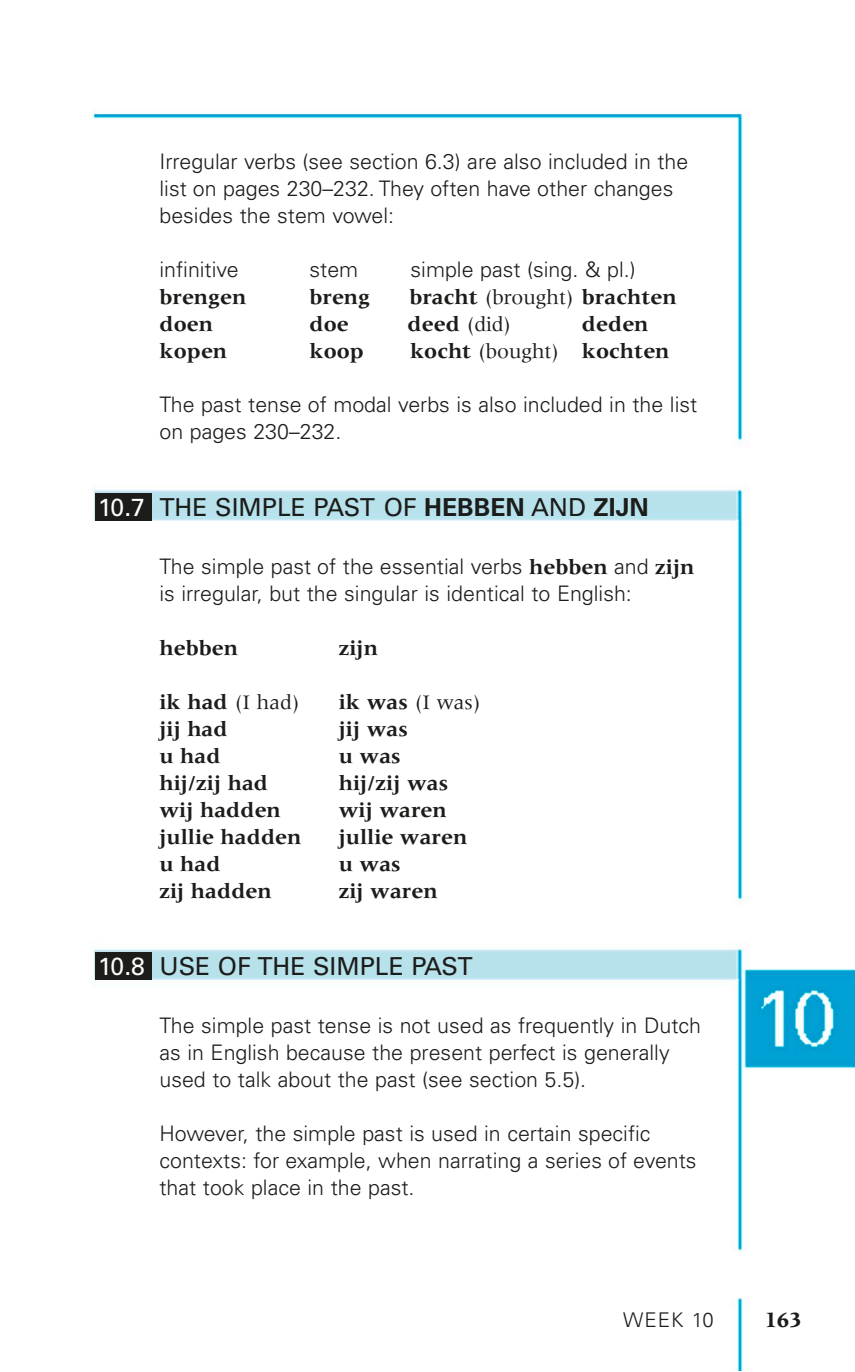
<style>
.page{position:relative;width:855px;height:1372px;background:#fff}
.page>*{position:absolute;margin:0;border:0;box-sizing:border-box;transform-origin:0 0}
.t1{font:24.75px "Univers LT Pro 55 Roman";color:#1c1c1a}
.t2{font:700 22.5px "Meridien LT Pro";color:#1c1c1a}
.t3{font:300 21.38px/27px "Univers LT Pro 45";color:#1c1c1a}
.t4{font:700 21.38px "Meridien LT Pro";color:#1c1c1a}
.t5{font:21.38px "Meridien LT Pro";color:#1c1c1a}
.t6{font:300 20.25px "Univers LT Pro 45";letter-spacing:.05em;color:#1c1c1a}
.s1{font-weight:400}
.s2{font-weight:700}
.s3{color:#fdfdfd}
.s4{font-family:"Univers LT Pro 65";font-weight:700}
.s5{font-family:"Meridien LT Pro";font-weight:700}
</style>
<div class="page">
<img style="left:91px;top:110px;width:764px;height:1260px">
<div style="left:96px;top:952px;width:56px;height:27px;background:#1c1c1a"></div>
<div style="left:96px;top:493px;width:56px;height:27px;background:#1c1c1a"></div>
<p class="t3" style="left:159px;top:147px;width:530px">Irregular verbs (see section 6.3) are also included in the list on pages 230–232. They often have other changes besides the stem vowel:</p>
<p class="t3" style="left:159px;top:255px;width:81px">infinitive</p>
<p class="t3" style="left:309px;top:255px;width:50px">stem</p>
<p class="t3" style="left:410px;top:255px;width:226px">simple past (sing. &amp; pl.)</p>
<p class="t4" style="left:159px;top:284px;width:88px">brengen</p>
<p class="t4" style="left:309px;top:284px;width:62px">breng</p>
<p class="t4" style="left:409px;top:284px;width:269px">bracht <span class="s1">(brought)</span> brachten</p>
<p class="t4" style="left:159px;top:311px;width:55px">doen</p>
<p class="t4" style="left:309px;top:311px;width:41px">doe</p>
<p class="t5" style="left:407px;top:311px;width:105px"><span class="s2">deed</span> (did)</p>
<p class="t4" style="left:582px;top:311px;width:68px">deden</p>
<p class="t4" style="left:159px;top:338px;width:69px">kopen</p>
<p class="t4" style="left:309px;top:338px;width:56px">koop</p>
<p class="t4" style="left:410px;top:338px;width:261px">kocht <span class="s1">(bought)</span> kochten</p>
<p class="t3" style="left:159px;top:390px;width:539px">The past tense of modal verbs is also included in the list on pages 230–232.</p>
<p class="t1" style="left:98px;top:489px;width:552px"><span class="s3">10.7</span> THE SIMPLE PAST OF <span class="s4">HEBBEN</span> AND <span class="s4">ZIJN</span></p>
<p class="t3" style="left:159px;top:552px;width:536px">The simple past of the essential verbs <span class="s5">hebben</span> and <span class="s5">zijn </span>is irregular, but the singular is identical to English:</p>
<p class="t4" style="left:159px;top:635px;width:80px">hebben</p>
<p class="t4" style="left:339px;top:635px;width:41px">zijn</p>
<p class="t5" style="left:159px;top:689px;width:142px"><span class="s2">ik had</span> (I had)</p>
<p class="t5" style="left:339px;top:689px;width:144px"><span class="s2">ik was</span> (I was)</p>
<p class="t4" style="left:159px;top:716px;width:70px">jij had</p>
<p class="t4" style="left:339px;top:716px;width:71px">jij was</p>
<p class="t4" style="left:159px;top:743px;width:63px">u had</p>
<p class="t4" style="left:339px;top:743px;width:63px">u was</p>
<p class="t4" style="left:159px;top:770px;width:110px">hij/zij had</p>
<p class="t4" style="left:339px;top:770px;width:111px">hij/zij was</p>
<p class="t4" style="left:159px;top:797px;width:123px">wij hadden</p>
<p class="t4" style="left:339px;top:797px;width:109px">wij waren</p>
<p class="t4" style="left:159px;top:824px;width:143px">jullie hadden</p>
<p class="t4" style="left:339px;top:824px;width:130px">jullie waren</p>
<p class="t4" style="left:159px;top:851px;width:63px">u had</p>
<p class="t4" style="left:339px;top:851px;width:63px">u was</p>
<p class="t4" style="left:159px;top:878px;width:114px">zij hadden</p>
<p class="t4" style="left:339px;top:878px;width:100px">zij waren</p>
<p class="t1" style="left:98px;top:948px;width:376px"><span class="s3">10.8</span> USE OF THE SIMPLE PAST</p>
<p class="t3" style="left:159px;top:1011px;width:543px">The simple past tense is not used as frequently in Dutch as in English because the present perfect is generally used to talk about the past (see section 5.5).</p>
<p class="t3" style="left:159px;top:1119px;width:538px">However, the simple past is used in certain specific contexts: for example, when narrating a series of events that took place in the past.</p>
<p class="t6" style="left:623px;top:1306px;width:92px">WEEK 10</p>
<p class="t2" style="left:764px;top:1306px;width:39px">163</p>
</div>
